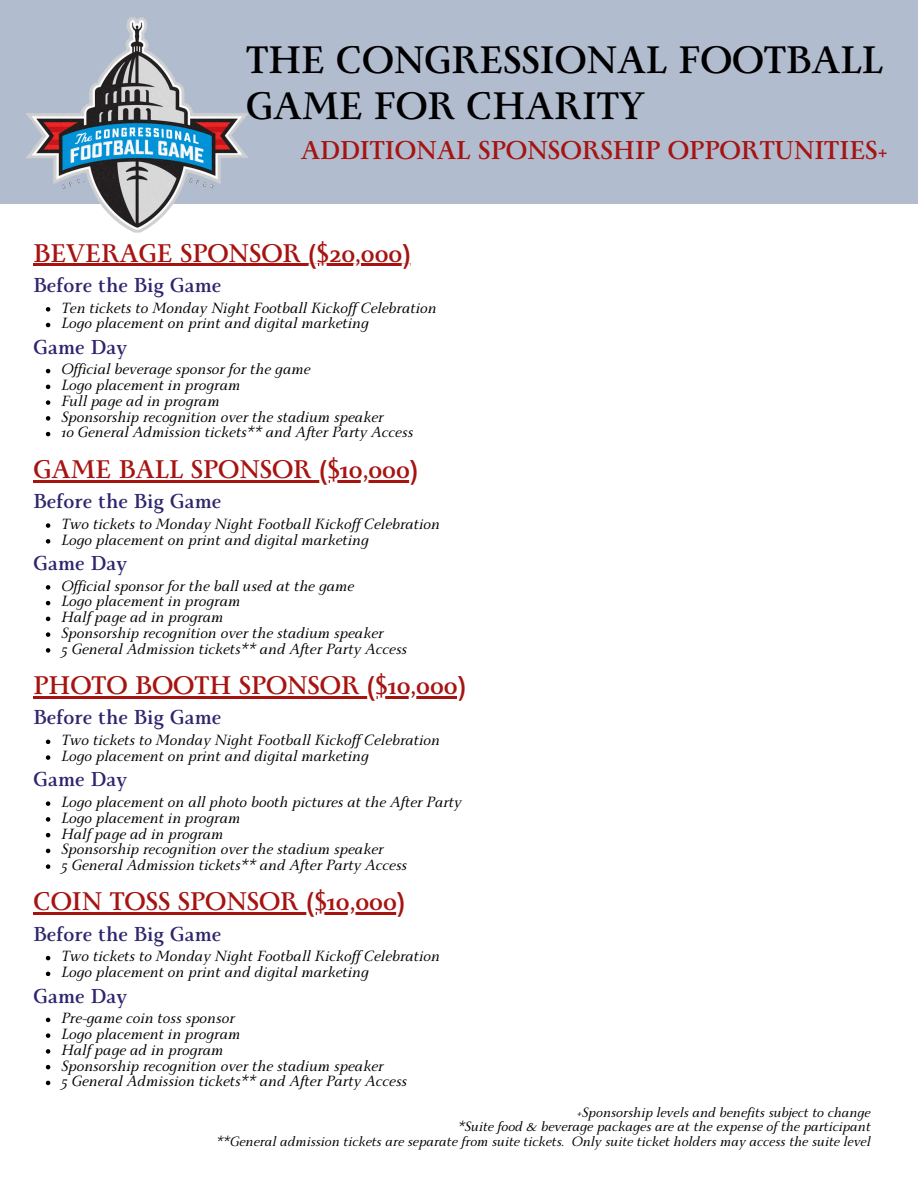
<style>
.page{position:relative;width:918px;height:1188px;background:#fff}
.page>*{position:absolute;margin:0;border:0;box-sizing:border-box;transform-origin:0 0}
.t1{font:700 42.75px/46.2px "Monterchi Serif";color:#000}
.t2{font:700 28.8px "Monterchi Serif";color:#a61411}
.t3{font:700 28.5px "Monterchi Serif";color:#a61411}
.t4{font:700 22.5px "Monterchi Serif";color:#2e266d}
.t5{font:italic 16.5px "Monterchi Serif";color:#000}
.t6{font:italic 15px "Monterchi Serif";color:#000}
</style>
<div class="page">
<div style="left:0;top:0;width:918px;height:203px;background:#b2bccf"></div>
<img style="left:24px;top:17px;width:225px;height:216px">
<hr style="left:33px;top:480px;width:385px;height:2px;background:#a61411">
<svg style="left:46px;top:585px;width:4px;height:5px"></svg>
<svg style="left:46px;top:601px;width:4px;height:4px"></svg>
<svg style="left:46px;top:617px;width:4px;height:4px"></svg>
<svg style="left:46px;top:632px;width:4px;height:5px"></svg>
<svg style="left:46px;top:648px;width:4px;height:5px"></svg>
<svg style="left:46px;top:523px;width:4px;height:5px"></svg>
<svg style="left:46px;top:539px;width:4px;height:5px"></svg>
<hr style="left:33px;top:913px;width:372px;height:2px;background:#a61411">
<svg style="left:46px;top:1018px;width:4px;height:4px"></svg>
<svg style="left:46px;top:1033px;width:4px;height:5px"></svg>
<svg style="left:46px;top:1049px;width:4px;height:5px"></svg>
<svg style="left:46px;top:1065px;width:4px;height:4px"></svg>
<svg style="left:46px;top:1081px;width:4px;height:4px"></svg>
<svg style="left:46px;top:956px;width:4px;height:4px"></svg>
<svg style="left:46px;top:972px;width:4px;height:4px"></svg>
<hr style="left:33px;top:264px;width:378px;height:2px;background:#a61411">
<svg style="left:46px;top:369px;width:4px;height:4px"></svg>
<svg style="left:46px;top:385px;width:4px;height:4px"></svg>
<svg style="left:46px;top:400px;width:4px;height:5px"></svg>
<svg style="left:46px;top:416px;width:4px;height:5px"></svg>
<svg style="left:46px;top:432px;width:4px;height:4px"></svg>
<svg style="left:46px;top:307px;width:4px;height:5px"></svg>
<svg style="left:46px;top:323px;width:4px;height:4px"></svg>
<hr style="left:33px;top:696px;width:433px;height:3px;background:#a61411">
<svg style="left:46px;top:801px;width:4px;height:5px"></svg>
<svg style="left:46px;top:817px;width:4px;height:5px"></svg>
<svg style="left:46px;top:833px;width:4px;height:4px"></svg>
<svg style="left:46px;top:849px;width:4px;height:4px"></svg>
<svg style="left:46px;top:864px;width:4px;height:5px"></svg>
<svg style="left:46px;top:740px;width:4px;height:4px"></svg>
<svg style="left:46px;top:755px;width:4px;height:5px"></svg>
<h3 class="t1" style="left:246px;top:43px;width:639px">THE CONGRESSIONAL FOOTBALL<br>GAME FOR CHARITY</h3>
<p class="t2" style="left:301px;top:136px;width:588px">ADDITIONAL SPONSORSHIP OPPORTUNITIES+</p>
<p class="t3" style="left:33px;top:239px;width:379px">BEVERAGE SPONSOR ($20,000)</p>
<p class="t4" style="left:33px;top:274px;width:189px">Before the Big Game</p>
<h2 class="t5" style="left:62px;top:299px;width:377px">Ten tickets to Monday Night Football Kickof Celebration</h2>
<h3 class="t5" style="left:62px;top:315px;width:309px">Logo placement on print and digital marketing</h3>
<p class="t4" style="left:33px;top:336px;width:95px">Game Day</p>
<h3 class="t5" style="left:62px;top:361px;width:251px">Of icial beverage sponsor for the game</h3>
<p class="t5" style="left:62px;top:377px;width:180px">Logo placement in program</p>
<p class="t5" style="left:62px;top:393px;width:160px">Full page ad in program</p>
<p class="t5" style="left:62px;top:409px;width:324px">Sponsorship recognition over the stadium speaker</p>
<p class="t5" style="left:62px;top:424px;width:353px">10 General Admission tickets** and After Party Access</p>
<p class="t3" style="left:33px;top:455px;width:386px">GAME BALL SPONSOR ($10,000)</p>
<p class="t4" style="left:33px;top:490px;width:189px">Before the Big Game</p>
<h2 class="t5" style="left:62px;top:516px;width:380px">Two tickets to Monday Night Football Kickof Celebration</h2>
<h3 class="t5" style="left:62px;top:531px;width:309px">Logo placement on print and digital marketing</h3>
<p class="t4" style="left:33px;top:552px;width:95px">Game Day</p>
<h3 class="t5" style="left:62px;top:578px;width:294px">Of icial sponsor for the ball used at the game</h3>
<p class="t5" style="left:62px;top:593px;width:180px">Logo placement in program</p>
<p class="t5" style="left:62px;top:609px;width:164px">Half page ad in program</p>
<p class="t5" style="left:62px;top:625px;width:324px">Sponsorship recognition over the stadium speaker</p>
<p class="t5" style="left:62px;top:641px;width:347px">5 General Admission tickets** and After Party Access</p>
<p class="t3" style="left:33px;top:671px;width:434px">PHOTO BOOTH SPONSOR ($10,000)</p>
<p class="t4" style="left:33px;top:706px;width:189px">Before the Big Game</p>
<p class="t5" style="left:62px;top:732px;width:380px">Two tickets to Monday Night Football Kickof Celebration</p>
<p class="t5" style="left:62px;top:748px;width:309px">Logo placement on print and digital marketing</p>
<p class="t4" style="left:33px;top:768px;width:95px">Game Day</p>
<h3 class="t5" style="left:62px;top:794px;width:402px">Logo placement on all photo booth pictures at the After Party</h3>
<p class="t5" style="left:62px;top:810px;width:180px">Logo placement in program</p>
<p class="t5" style="left:62px;top:825px;width:164px">Half page ad in program</p>
<p class="t5" style="left:62px;top:841px;width:324px">Sponsorship recognition over the stadium speaker</p>
<p class="t5" style="left:62px;top:857px;width:347px">5 General Admission tickets** and After Party Access</p>
<p class="t3" style="left:33px;top:888px;width:373px">COIN TOSS SPONSOR ($10,000)</p>
<p class="t4" style="left:33px;top:923px;width:189px">Before the Big Game</p>
<h2 class="t5" style="left:62px;top:948px;width:380px">Two tickets to Monday Night Football Kickof Celebration</h2>
<h3 class="t5" style="left:62px;top:964px;width:309px">Logo placement on print and digital marketing</h3>
<p class="t4" style="left:33px;top:985px;width:95px">Game Day</p>
<h3 class="t5" style="left:62px;top:1010px;width:175px">Pre-game coin toss sponsor</h3>
<p class="t5" style="left:62px;top:1026px;width:180px">Logo placement in program</p>
<p class="t5" style="left:62px;top:1042px;width:164px">Half page ad in program</p>
<p class="t5" style="left:62px;top:1057px;width:324px">Sponsorship recognition over the stadium speaker</p>
<p class="t5" style="left:62px;top:1073px;width:347px">5 General Admission tickets** and After Party Access</p>
<h1 class="t6" style="left:577px;top:1105px;width:295px">+Sponsorship levels and benefits subject to change</h1>
<h2 class="t6" style="left:458px;top:1119px;width:414px">*Suite food &amp; beverage packages are at the expense of the participant</h2>
<p class="t6" style="left:217px;top:1134px;width:656px">**General admission tickets are separate from suite tickets. Only suite ticket holders may access the suite level</p>
</div>
